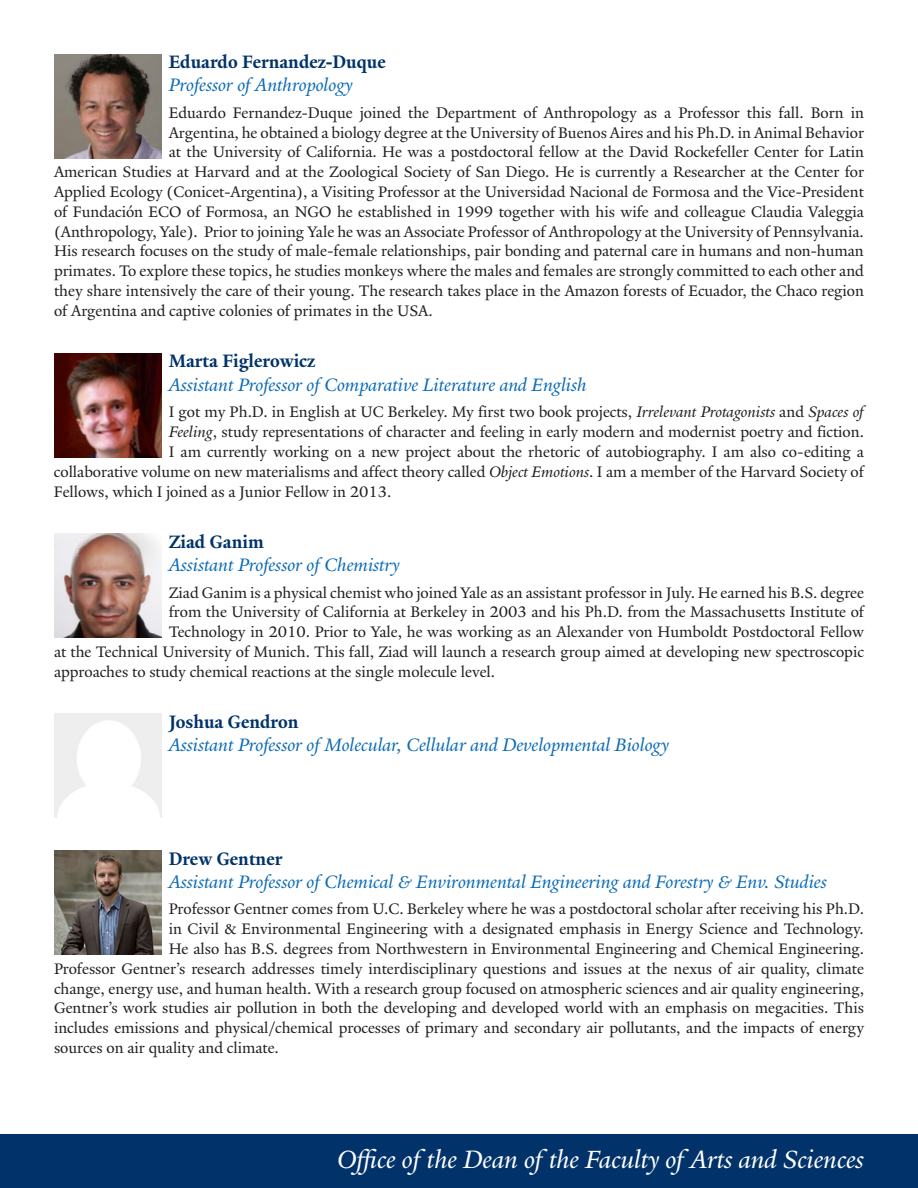
<style>
.page{position:relative;width:918px;height:1188px;background:#fff}
.page>*{position:absolute;margin:0;border:0;box-sizing:border-box;transform-origin:0 0}
.t1{font:italic 27px "Yale Design";color:#fff}
.t2{font:italic 19.5px "Yale Admin";color:#0d6cb6}
.t3{font:700 19.5px "Yale Admin";color:#01336a}
.t4{font:16.5px "Yale Admin";color:#231f20}
.s1{font-style:italic}
</style>
<div class="page">
<img style="left:54px;top:54px;width:108px;height:104px">
<img style="left:54px;top:353px;width:108px;height:104px">
<img style="left:54px;top:534px;width:108px;height:104px">
<img style="left:54px;top:850px;width:108px;height:104px">
<div style="left:0;top:1134px;width:918px;height:54px;background:#01336a"></div>
<p class="t3" style="left:169px;top:50px;width:219px">Eduardo Fernandez-Duque</p>
<p class="t2" style="left:169px;top:73px;width:186px">Professor of Anthropology</p>
<p class="t4" style="left:169px;top:103px;width:697px">Eduardo Fernandez-Duque joined the Department of Anthropology as a Professor this fall. Born in</p>
<p class="t4" style="left:169px;top:122px;width:697px">Argentina, he obtained a biology degree at the University of Buenos Aires and his Ph.D. in Animal Behavior</p>
<p class="t4" style="left:169px;top:142px;width:697px">at the University of California. He was a postdoctoral fellow at the David Rockefeller Center for Latin</p>
<p class="t4" style="left:54px;top:162px;width:812px">American Studies at Harvard and at the Zoological Society of San Diego. He is currently a Researcher at the Center for</p>
<p class="t4" style="left:54px;top:182px;width:811px">Applied Ecology (Conicet-Argentina), a Visiting Professor at the Universidad Nacional de Formosa and the Vice-President</p>
<p class="t4" style="left:54px;top:202px;width:812px">of Fundación ECO of Formosa, an NGO he established in 1999 together with his wife and colleague Claudia Valeggia</p>
<p class="t4" style="left:54px;top:221px;width:811px">(Anthropology, Yale). Prior to joining Yale he was an Associate Professor of Anthropology at the University of Pennsylvania.</p>
<p class="t4" style="left:54px;top:241px;width:811px">His research focuses on the study of male-female relationships, pair bonding and paternal care in humans and non-human</p>
<p class="t4" style="left:54px;top:261px;width:812px">primates. To explore these topics, he studies monkeys where the males and females are strongly committed to each other and</p>
<p class="t4" style="left:54px;top:281px;width:811px">they share intensively the care of their young. The research takes place in the Amazon forests of Ecuador, the Chaco region</p>
<p class="t4" style="left:54px;top:301px;width:380px">of Argentina and captive colonies of primates in the USA.</p>
<p class="t3" style="left:169px;top:349px;width:148px">Marta Figlerowicz</p>
<p class="t2" style="left:169px;top:373px;width:419px">Assistant Professor of Comparative Literature and English</p>
<p class="t4" style="left:169px;top:402px;width:696px">I got my Ph.D. in English at UC Berkeley. My first two book projects, <span class="s1">Irrelevant Protagonists</span> and <span class="s1">Spaces of</span></p>
<p class="t4" style="left:169px;top:422px;width:697px"><span class="s1">Feeling</span>, study representations of character and feeling in early modern and modernist poetry and fiction.</p>
<p class="t4" style="left:169px;top:442px;width:697px">I am currently working on a new project about the rhetoric of autobiography. I am also co-editing a</p>
<p class="t4" style="left:54px;top:462px;width:811px">collaborative volume on new materialisms and affect theory called <span class="s1">Object Emotions</span>. I am a member of the Harvard Society of</p>
<p class="t4" style="left:54px;top:481px;width:339px">Fellows, which I joined as a Junior Fellow in 2013.</p>
<p class="t3" style="left:169px;top:530px;width:97px">Ziad Ganim</p>
<p class="t2" style="left:169px;top:553px;width:232px">Assistant Professor of Chemistry</p>
<p class="t4" style="left:169px;top:583px;width:697px">Ziad Ganim is a physical chemist who joined Yale as an assistant professor in July. He earned his B.S. degree</p>
<p class="t4" style="left:169px;top:602px;width:697px">from the University of California at Berkeley in 2003 and his Ph.D. from the Massachusetts Institute of</p>
<p class="t4" style="left:169px;top:622px;width:697px">Technology in 2010. Prior to Yale, he was working as an Alexander von Humboldt Postdoctoral Fellow</p>
<p class="t4" style="left:54px;top:642px;width:811px">at the Technical University of Munich. This fall, Ziad will launch a research group aimed at developing new spectroscopic</p>
<p class="t4" style="left:54px;top:662px;width:443px">approaches to study chemical reactions at the single molecule level.</p>
<p class="t3" style="left:169px;top:710px;width:131px">Joshua Gendron</p>
<p class="t2" style="left:169px;top:734px;width:502px">Assistant Professor of Molecular, Cellular and Developmental Biology</p>
<p class="t3" style="left:169px;top:847px;width:115px">Drew Gentner</p>
<p class="t2" style="left:169px;top:870px;width:660px">Assistant Professor of Chemical &amp; Environmental Engineering and Forestry &amp; Env. Studies</p>
<p class="t4" style="left:169px;top:899px;width:697px">Professor Gentner comes from U.C. Berkeley where he was a postdoctoral scholar after receiving his Ph.D.</p>
<p class="t4" style="left:169px;top:919px;width:697px">in Civil &amp; Environmental Engineering with a designated emphasis in Energy Science and Technology.</p>
<p class="t4" style="left:169px;top:939px;width:697px">He also has B.S. degrees from Northwestern in Environmental Engineering and Chemical Engineering.</p>
<p class="t4" style="left:54px;top:959px;width:812px">Professor Gentner’s research addresses timely interdisciplinary questions and issues at the nexus of air quality, climate</p>
<p class="t4" style="left:54px;top:979px;width:812px">change, energy use, and human health. With a research group focused on atmospheric sciences and air quality engineering,</p>
<p class="t4" style="left:54px;top:998px;width:812px">Gentner’s work studies air pollution in both the developing and developed world with an emphasis on megacities. This</p>
<p class="t4" style="left:54px;top:1018px;width:812px">includes emissions and physical/chemical processes of primary and secondary air pollutants, and the impacts of energy</p>
<p class="t4" style="left:54px;top:1038px;width:226px">sources on air quality and climate.</p>
<p class="t1" style="left:337px;top:1143px;width:528px">Office of the Dean of the Faculty of Arts and Sciences</p>
</div>
